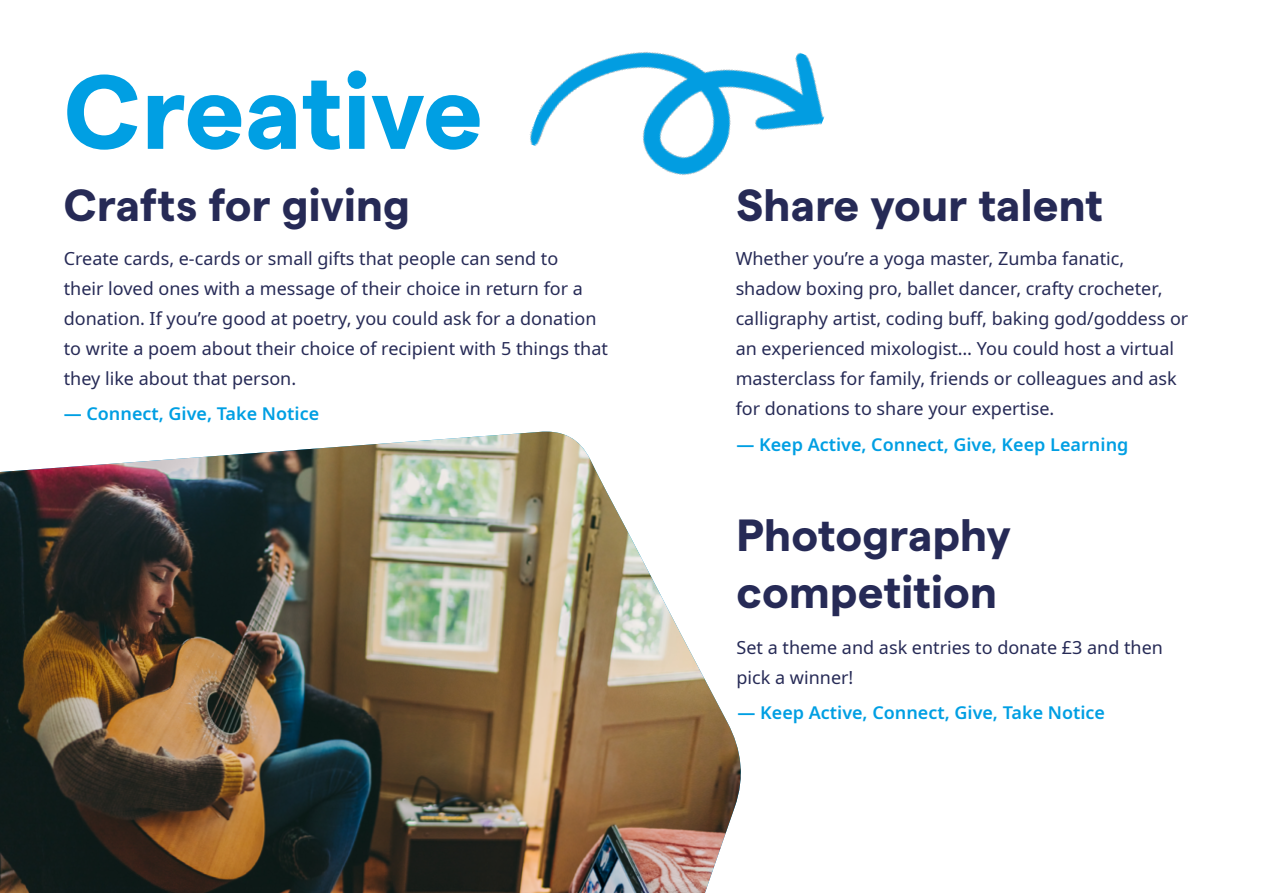
<style>
.page{position:relative;width:1263px;height:893px;background:#fff}
.page>*{position:absolute;margin:0;border:0;box-sizing:border-box;transform-origin:0 0}
.t1{font:700 105px "Matter";letter-spacing:.005em;color:#009fe3}
.t2{font:700 45px/57px "Matter";letter-spacing:.005em;color:#262a56}
.t3{font:18px/30px "Noto Sans";color:#262a56}
.t4{font:600 18px "Noto Sans";color:#009fe3}
</style>
<div class="page">
<img style="left:0;top:432px;width:741px;height:461px">
<img style="left:529px;top:52px;width:296px;height:123px">
<h1 class="t1" style="left:64px;top:34px;width:421px">Creative</h1>
<h2 class="t2" style="left:64px;top:173px;width:348px">Crafts for giving</h2>
<p class="t3" style="left:64px;top:244px;width:546px">Create cards, e-cards or small gifts that people can send to<br>their loved ones with a message of their choice in return for a donation. If you’re good at poetry, you could ask for a donation to write a poem about their choice of recipient with 5 things that they like about that person.</p>
<p class="t4" style="left:64px;top:401px;width:257px">— Connect, Give, Take Notice</p>
<h2 class="t2" style="left:736px;top:173px;width:368px">Share your talent</h2>
<p class="t3" style="left:736px;top:244px;width:454px">Whether you’re a yoga master, Zumba fanatic, shadow boxing pro, ballet dancer, crafty crocheter, calligraphy artist, coding buff, baking god/goddess or an experienced mixologist… You could host a virtual masterclass for family, friends or colleagues and ask for donations to share your expertise.</p>
<p class="t4" style="left:736px;top:432px;width:393px">— Keep Active, Connect, Give, Keep Learning</p>
<h2 class="t2" style="left:736px;top:503px;width:276px">Photography competition</h2>
<p class="t3" style="left:736px;top:632px;width:428px">Set a theme and ask entries to donate £3 and then pick a winner!</p>
<p class="t4" style="left:738px;top:700px;width:369px">— Keep Active, Connect, Give, Take Notice</p>
</div>
